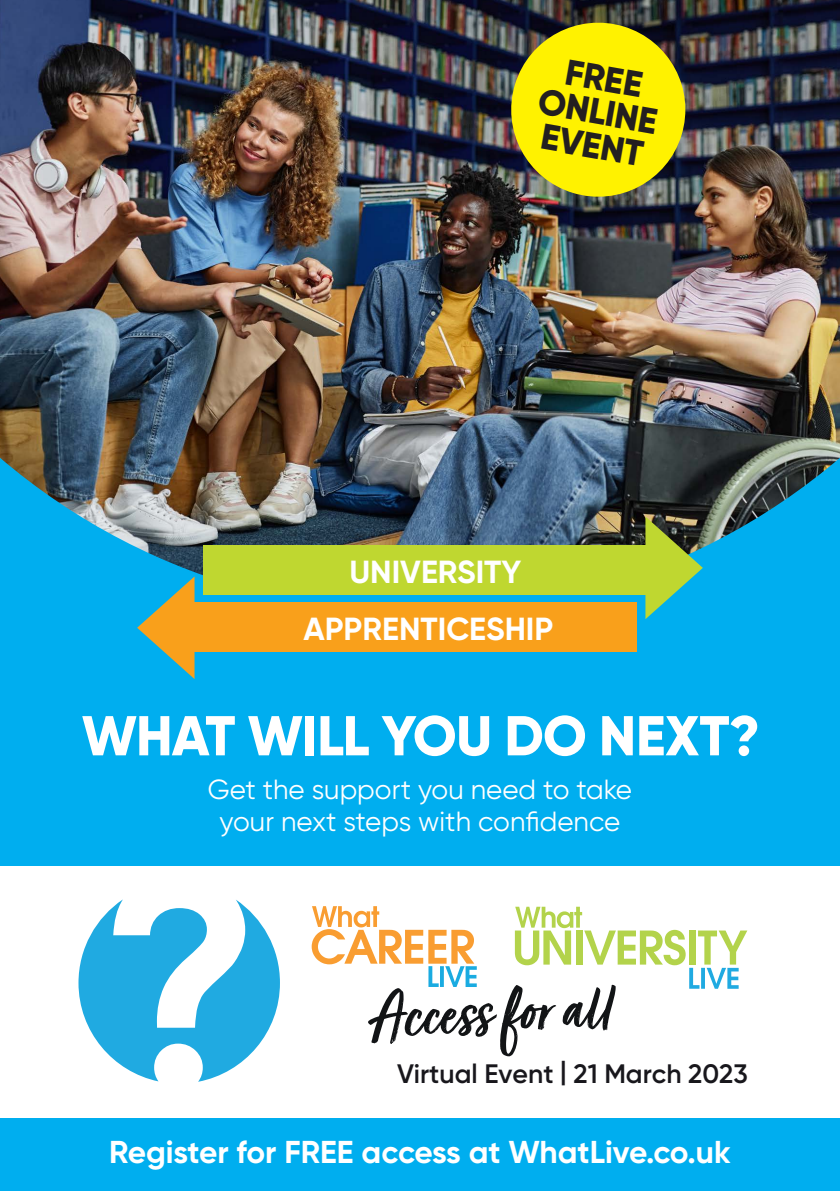
<style>
.page{position:relative;width:840px;height:1191px;background:#fff}
.page>*{position:absolute;margin:0;border:0;box-sizing:border-box;transform-origin:0 0}
.t1{font:800 56px "Gilroy";letter-spacing:-.015em;color:#fff}
.t2{font:800 36px/34px "Gilroy";color:#231f20;text-align:center}
.t3{font:700 32px/56.8px "Gilroy";color:#fff;text-align:center}
.t4{font:700 31.6px "Gilroy";color:#fff}
.t5{font:27.6px/32px "Gilroy";color:#fff;text-align:center}
.t6{font:600 26.6px "Gilroy";color:#18171c}
</style>
<div class="page">
<div style="left:0;top:0;width:839px;height:981px;background:#00aeef"></div>
<div style="left:0;top:866px;width:839px;height:145px;background:#fff"></div>
<img style="left:0;top:0;width:839px;height:593px">
<svg style="left:645px;top:516px;width:57px;height:103px"></svg>
<div style="left:203px;top:545px;width:464px;height:50px;background:#bfd730"></div>
<svg style="left:137px;top:576px;width:57px;height:103px"></svg>
<div style="left:180px;top:602px;width:456px;height:50px;background:#f9a01b"></div>
<img style="left:500px;top:12px;width:195px;height:195px">
<svg style="left:78px;top:899px;width:202px;height:182px"></svg>
<svg style="left:311px;top:906px;width:436px;height:150px"></svg>
<div style="left:0;top:1119px;width:839px;height:72px;background:#00aeef"></div>
<h2 class="t2" style="left:547px;top:51px;width:121px;rotate:10deg">FREE<br>ONLINE<br>EVENT</h2>
<p class="t3" style="left:303px;top:543px;width:251px">UNIVERSITY<br>APPRENTICESHIP</p>
<h1 class="t1" style="left:82px;top:700px;width:679px">WHAT WILL YOU DO NEXT?</h1>
<p class="t5" style="left:208px;top:773px;width:425px">Get the support you need to take your next steps with confidence</p>
<p class="t6" style="left:397px;top:1057px;width:352px">Virtual Event | 21 March 2023</p>
<p class="t4" style="left:109px;top:1131px;width:623px">Register for FREE access at WhatLive.co.uk</p>
</div>
